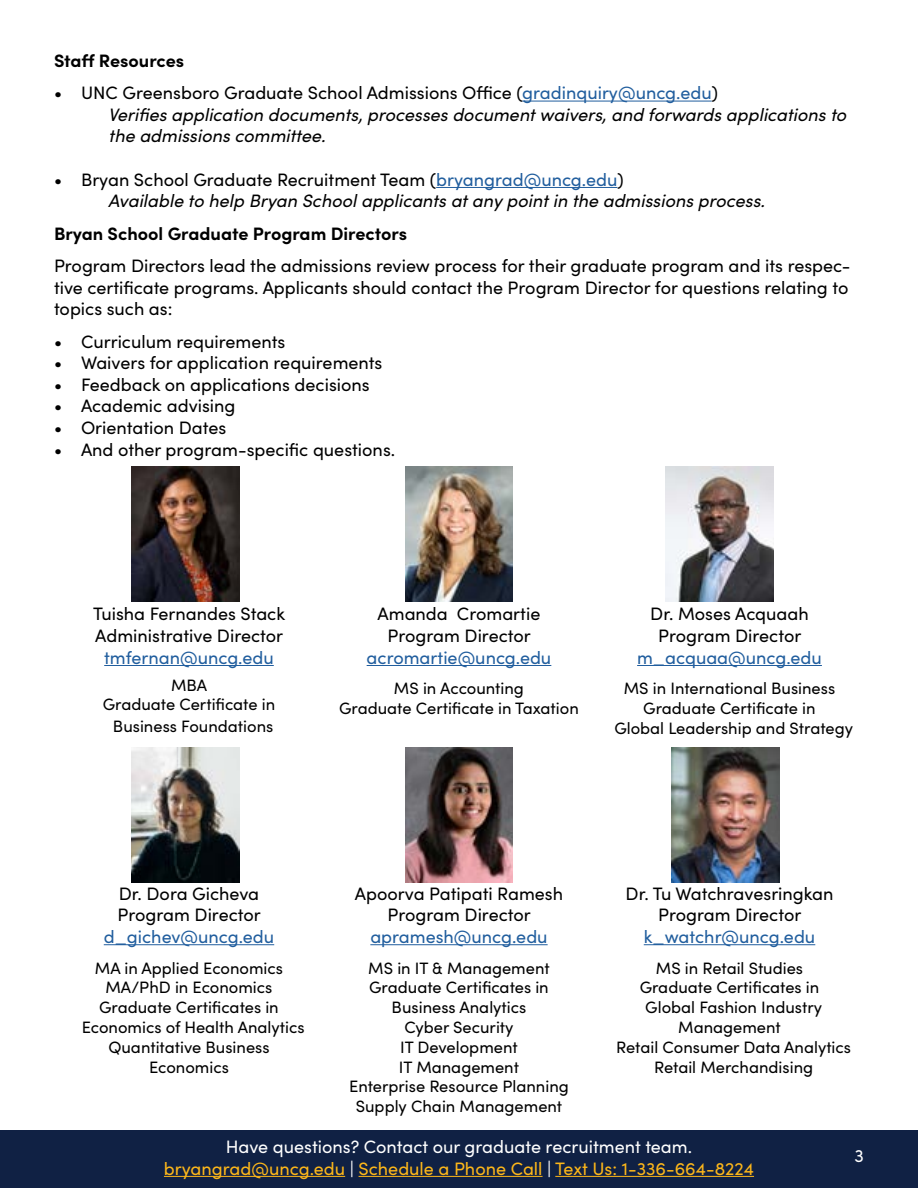
<style>
.page{position:relative;width:918px;height:1188px;background:#fff}
.page>*{position:absolute;margin:0;border:0;box-sizing:border-box;transform-origin:0 0}
.t1{font:18px/21.6px "Sofia Pro";color:#000;text-align:center}
.t2{font:italic 18px/21.6px "Sofia Pro";color:#000}
.t3{font:18px/21.6px "Sofia Pro";color:#fdb71a;text-align:center}
.t4{font:18px "Sofia Pro";color:#215e9e}
.t5{font:700 18px "Sofia Pro";color:#000}
.t6{font:18px "Sofia Pro";color:#fff}
.t7{font:16.5px/19.8px "Sofia Pro";color:#000;text-align:center}
.s1{font-style:normal}
.s2{font-style:normal;color:#215e9e}
.s3{color:#fff}
</style>
<div class="page">
<div style="left:0;top:1130px;width:918px;height:58px;background:#102144"></div>
<hr style="left:522px;top:101px;width:190px;height:1px;background:#215e9e">
<hr style="left:436px;top:187px;width:181px;height:1px;background:#215e9e">
<hr style="left:164px;top:1176px;width:181px;height:1px;background:#fdb71a">
<hr style="left:359px;top:1176px;width:184px;height:1px;background:#fdb71a">
<hr style="left:555px;top:1176px;width:199px;height:1px;background:#fdb71a">
<hr style="left:104px;top:665px;width:170px;height:1px;background:#215e9e">
<img style="left:405px;top:467px;width:108px;height:135px">
<img style="left:131px;top:747px;width:108px;height:135px">
<img style="left:672px;top:747px;width:108px;height:135px">
<img style="left:131px;top:467px;width:108px;height:135px">
<img style="left:405px;top:747px;width:108px;height:135px">
<img style="left:666px;top:467px;width:108px;height:135px">
<hr style="left:370px;top:944px;width:178px;height:1px;background:#215e9e">
<hr style="left:637px;top:665px;width:185px;height:1px;background:#215e9e">
<hr style="left:367px;top:665px;width:184px;height:1px;background:#215e9e">
<hr style="left:104px;top:944px;width:170px;height:1px;background:#215e9e">
<hr style="left:644px;top:944px;width:171px;height:1px;background:#215e9e">
<p class="t5" style="left:54px;top:47px;width:132px">Staff Resources</p>
<p class="t2" style="left:108px;top:81px;width:740px;text-indent:-54px"><span class="s1">• UNC Greensboro Graduate School Admissions Office (</span><span class="s2">gradinquiry@uncg.edu</span><span class="s1">)<br></span>Verifies application documents, processes document waivers, and forwards applications to the admissions committee.</p>
<p class="t2" style="left:108px;top:168px;width:659px;text-indent:-54px"><span class="s1">• Bryan School Graduate Recruitment Team (</span><span class="s2">bryangrad@uncg.edu</span><span class="s1">)<br></span>Available to help Bryan School applicants at any point in the admissions process.</p>
<p class="t5" style="left:54px;top:219px;width:355px">Bryan School Graduate Program Directors</p>
<p class="t1" style="left:54px;top:254px;width:798px;text-align:justify">Program Directors lead the admissions review process for their graduate program and its respec&shy;tive certificate programs. Applicants should contact the Program Director for questions relating to topics such as:</p>
<p class="t1" style="left:54px;top:330px;width:233px">• Curriculum requirements</p>
<p class="t1" style="left:54px;top:351px;width:330px">• Waivers for application requirements</p>
<p class="t1" style="left:54px;top:373px;width:317px">• Feedback on applications decisions</p>
<p class="t1" style="left:54px;top:394px;width:183px">• Academic advising</p>
<p class="t1" style="left:54px;top:416px;width:174px">• Orientation Dates</p>
<p class="t1" style="left:54px;top:438px;width:343px">• And other program-specific questions.</p>
<p class="t1" style="left:93px;top:602px;width:194px;text-align:left">Tuisha Fernandes Stack<br>Administrative Director</p>
<p class="t4" style="left:104px;top:644px;width:171px">tmfernan@uncg.edu</p>
<p class="t7" style="left:103px;top:674px;width:174px">MBA<br>Graduate Certificate in</p>
<p class="t7" style="left:113px;top:716px;width:162px">Business Foundations</p>
<p class="t1" style="left:378px;top:602px;width:164px">Amanda Cromartie<br>Program Director</p>
<p class="t4" style="left:367px;top:644px;width:186px">acromartie@uncg.edu</p>
<p class="t7" style="left:339px;top:678px;width:241px">MS in Accounting<br>Graduate Certificate in Taxation</p>
<p class="t1" style="left:650px;top:602px;width:160px">Dr. Moses Acquaah<br>Program Director</p>
<p class="t4" style="left:637px;top:644px;width:186px">m_acquaa@uncg.edu</p>
<p class="t7" style="left:614px;top:678px;width:240px">MS in International Business<br>Graduate Certificate in<br>Global Leadership and Strategy</p>
<p class="t1" style="left:118px;top:882px;width:145px;text-align:left">Dr. Dora Gicheva<br>Program Director</p>
<p class="t4" style="left:104px;top:923px;width:172px">d_gichev@uncg.edu</p>
<p class="t7" style="left:82px;top:957px;width:224px">MA in Applied Economics<br>MA/PhD in Economics<br>Graduate Certificates in<br>Economics of Health Analytics<br>Quantitative Business<br>Economics</p>
<p class="t1" style="left:355px;top:882px;width:210px">Apoorva Patipati Ramesh<br>Program Director</p>
<p class="t4" style="left:370px;top:923px;width:179px">apramesh@uncg.edu</p>
<p class="t7" style="left:349px;top:957px;width:221px">MS in IT &amp; Management<br>Graduate Certificates in<br>Business Analytics<br>Cyber Security<br>IT Development<br>IT Management<br>Enterprise Resource Planning<br>Supply Chain Management</p>
<p class="t1" style="left:626px;top:882px;width:209px">Dr. Tu Watchravesringkan<br>Program Director</p>
<p class="t4" style="left:644px;top:923px;width:173px">k_watchr@uncg.edu</p>
<p class="t7" style="left:616px;top:957px;width:236px">MS in Retail Studies<br>Graduate Certificates in<br>Global Fashion Industry<br>Management<br>Retail Consumer Data Analytics<br>Retail Merchandising</p>
<p class="t3" style="left:164px;top:1135px;width:592px"><span class="s3">Have questions? Contact our graduate recruitment team. </span>bryangrad@uncg.edu <span class="s3">|</span> Schedule a Phone Call <span class="s3">|</span> Text Us: 1-336-664-8224</p>
<p class="t6" style="left:855px;top:1143px;width:11px">3</p>
</div>
